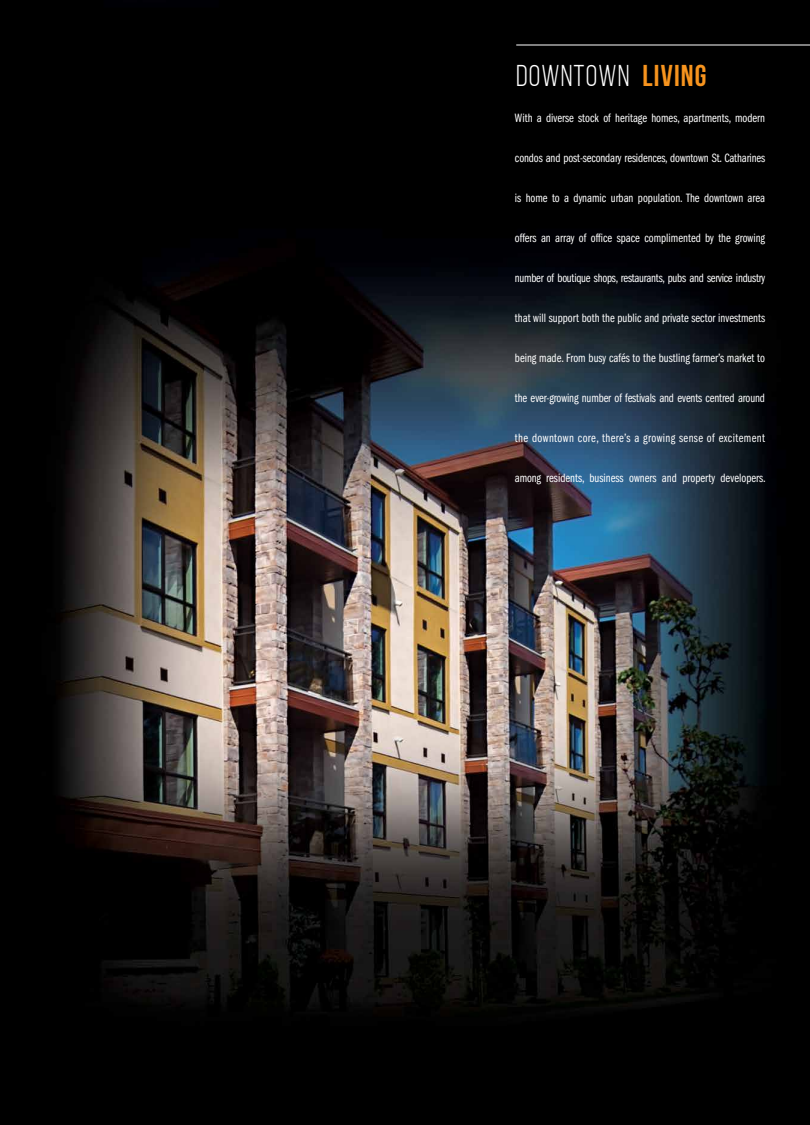
<style>
.page{position:relative;width:810px;height:1125px;background:#fff}
.page>*{position:absolute;margin:0;border:0;box-sizing:border-box;transform-origin:0 0}
.t1{font:30px "Bebas Neue";letter-spacing:.04em;color:#fff}
.t2{font:12.5px "Franklin Gothic Book Cmpr";color:#fff}
.t3{font:12.5px "Franklin Gothic Book Cmpr";letter-spacing:-.02em;color:#fff}
.t4{font:12.5px "Franklin Gothic Book Cmpr";letter-spacing:.03em;color:#fff}
.s1{font-weight:700;color:#f7941e}
</style>
<div class="page">
<img style="left:0;top:0;width:810px;height:1125px">
<hr style="left:516px;top:45px;width:294px;height:1px;background:#fff">
<img style="left:0;top:320px;width:1px;height:558px">
<h1 class="t1" style="left:516px;top:64px;width:192px">DOWNTOWN <span class="s1">LIVING</span></h1>
<p class="t2" style="left:515px;top:111px;width:252px">With a diverse stock of heritage homes, apartments, modern</p>
<p class="t2" style="left:515px;top:151px;width:252px">condos and post-secondary residences, downtown St. Catharines</p>
<p class="t2" style="left:515px;top:191px;width:252px">is home to a dynamic urban population. The downtown area</p>
<p class="t2" style="left:515px;top:231px;width:252px">offers an array of office space complimented by the growing</p>
<p class="t3" style="left:515px;top:271px;width:252px">number of boutique shops, restaurants, pubs and service industry</p>
<p class="t2" style="left:515px;top:311px;width:252px">that will support both the public and private sector investments</p>
<p class="t2" style="left:515px;top:351px;width:252px">being made. From busy cafés to the bustling farmer’s market to</p>
<p class="t2" style="left:515px;top:391px;width:252px">the ever-growing number of festivals and events centred around</p>
<p class="t4" style="left:515px;top:431px;width:252px">the downtown core, there’s a growing sense of excitement</p>
<p class="t2" style="left:515px;top:471px;width:252px">among residents, business owners and property developers.</p>
</div>
